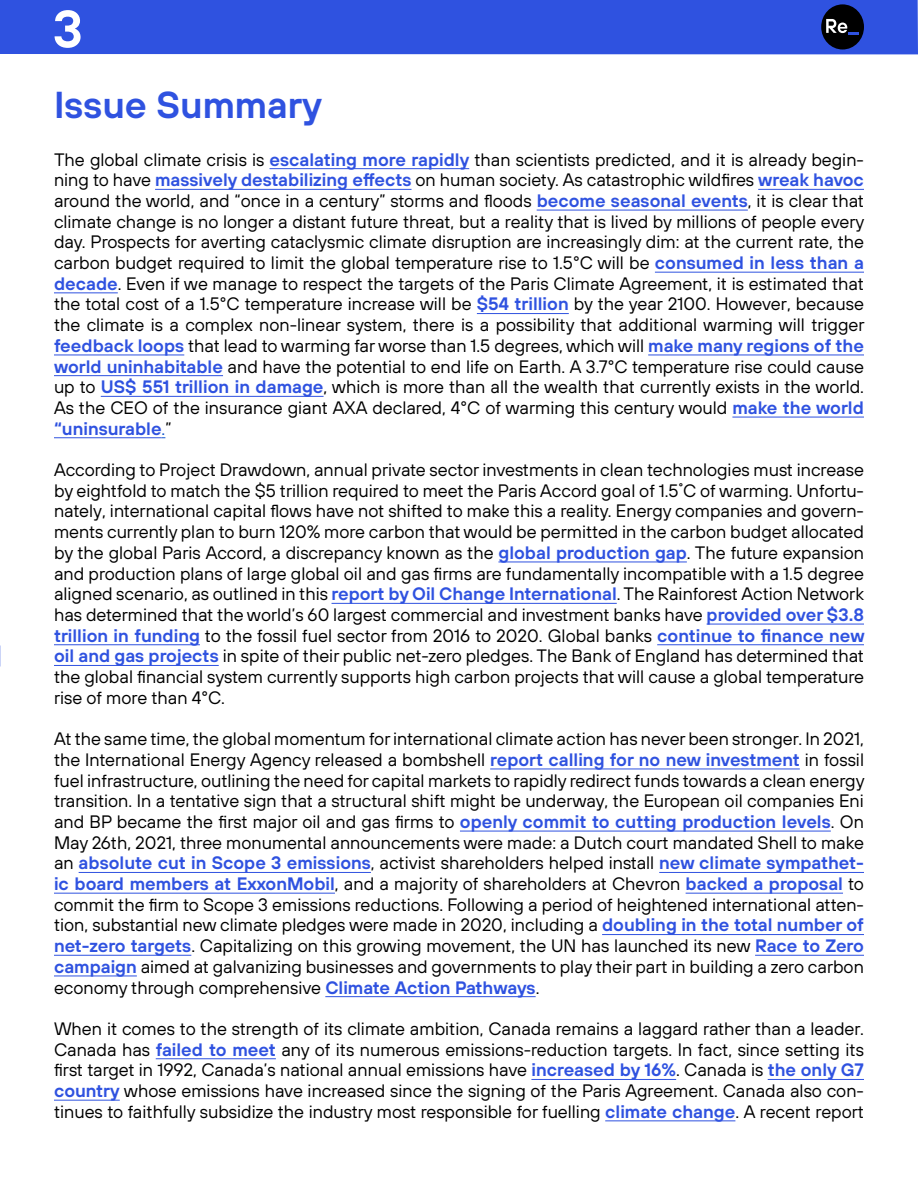
<style>
.page{position:relative;width:918px;height:1188px;background:#fff}
.page>*{position:absolute;margin:0;border:0;box-sizing:border-box;transform-origin:0 0}
.t1{font:600 52.5px "TT Hoves";color:#fff}
.t2{font:600 37.5px "TT Hoves";color:#2f52e0}
.t3{font:18px/20.7px "TT Hoves";color:#000;text-align:justify}
.s1{font-weight:600;color:#2f52e0}
.s2{color:#15c}
</style>
<div class="page">
<div style="left:0;top:0;width:918px;height:54px;background:#2f52e0"></div>
<hr style="left:270px;top:168px;width:199px;height:1px;background:#2f52e0">
<hr style="left:155px;top:189px;width:257px;height:1px;background:#2f52e0">
<hr style="left:758px;top:189px;width:106px;height:1px;background:#2f52e0">
<hr style="left:537px;top:210px;width:211px;height:1px;background:#2f52e0">
<hr style="left:655px;top:272px;width:209px;height:1px;background:#2f52e0">
<hr style="left:54px;top:292px;width:64px;height:1px;background:#2f52e0">
<hr style="left:477px;top:313px;width:92px;height:1px;background:#2f52e0">
<hr style="left:54px;top:355px;width:130px;height:1px;background:#2f52e0">
<hr style="left:648px;top:355px;width:216px;height:1px;background:#2f52e0">
<hr style="left:54px;top:375px;width:169px;height:1px;background:#2f52e0">
<hr style="left:101px;top:396px;width:223px;height:1px;background:#2f52e0">
<hr style="left:732px;top:417px;width:132px;height:1px;background:#2f52e0">
<hr style="left:54px;top:437px;width:108px;height:1px;background:#2f52e0">
<hr style="left:498px;top:562px;width:189px;height:1px;background:#2f52e0">
<hr style="left:332px;top:603px;width:285px;height:1px;background:#2f52e0">
<hr style="left:707px;top:624px;width:157px;height:1px;background:#2f52e0">
<hr style="left:54px;top:644px;width:146px;height:1px;background:#2f52e0">
<hr style="left:657px;top:644px;width:207px;height:1px;background:#2f52e0">
<hr style="left:54px;top:665px;width:165px;height:1px;background:#2f52e0">
<hr style="left:490px;top:769px;width:310px;height:1px;background:#2f52e0">
<hr style="left:460px;top:831px;width:371px;height:1px;background:#2f52e0">
<hr style="left:79px;top:872px;width:292px;height:1px;background:#2f52e0">
<hr style="left:659px;top:872px;width:205px;height:1px;background:#2f52e0">
<hr style="left:54px;top:893px;width:281px;height:1px;background:#2f52e0">
<hr style="left:686px;top:893px;width:157px;height:1px;background:#2f52e0">
<hr style="left:602px;top:934px;width:262px;height:1px;background:#2f52e0">
<hr style="left:54px;top:955px;width:137px;height:1px;background:#2f52e0">
<hr style="left:755px;top:955px;width:109px;height:1px;background:#2f52e0">
<hr style="left:54px;top:976px;width:83px;height:1px;background:#2f52e0">
<hr style="left:325px;top:996px;width:211px;height:1px;background:#2f52e0">
<hr style="left:156px;top:1058px;width:120px;height:1px;background:#2f52e0">
<hr style="left:531px;top:1079px;width:145px;height:1px;background:#2f52e0">
<hr style="left:768px;top:1079px;width:96px;height:1px;background:#2f52e0">
<hr style="left:54px;top:1100px;width:66px;height:1px;background:#2f52e0">
<hr style="left:605px;top:1120px;width:130px;height:1px;background:#2f52e0">
<div style="left:821px;top:4px;width:43px;height:46px;background:#000;border-radius:50%"></div>
<svg style="left:826px;top:19px;width:33px;height:16px"></svg>
<h1 class="t1" style="left:53px;top:-6px;width:32px">3</h1>
<h2 class="t2" style="left:54px;top:80px;width:270px">Issue Summary</h2>
<p class="t3" style="left:54px;top:149px;width:812px">The global climate crisis is <span class="s1">escalating more rapidly</span> than scientists predicted, and it is already begin&shy;ning to have <span class="s1">massively destabilizing effects</span> on human society. As catastrophic wildfires <span class="s1">wreak havoc </span>around the world, and “once in a century” storms and floods <span class="s1">become seasonal events</span>, it is clear that climate change is no longer a distant future threat, but a reality that is lived by millions of people every day. Prospects for averting cataclysmic climate disruption are increasingly dim: at the current rate, the carbon budget required to limit the global temperature rise to 1.5°C will be <span class="s1">consumed in less than a decade</span>. Even if we manage to respect the targets of the Paris Climate Agreement, it is estimated that the total cost of a 1.5°C temperature increase will be <span class="s1">$54 trillion</span> by the year 2100. However, because the climate is a complex non-linear system, there is a possibility that additional warming will trigger <span class="s1">feedback loops</span> that lead to warming far worse than 1.5 degrees, which will <span class="s1">make many regions of the world uninhabitable</span> and have the potential to end life on Earth. A 3.7°C temperature rise could cause up to <span class="s1">US$ 551 trillion in damage</span>, which is more than all the wealth that currently exists in the world.<br>As the CEO of the insurance giant AXA declared, 4°C of warming this century would <span class="s1">make the world “uninsurable</span><span class="s2">.</span>”</p>
<p class="t3" style="left:54px;top:459px;width:812px">According to Project Drawdown, annual private sector investments in clean technologies must increase by eightfold to match the $5 trillion required to meet the Paris Accord goal of 1.5˚C of warming. Unfortu&shy;nately, international capital flows have not shifted to make this a reality. Energy companies and govern&shy;ments currently plan to burn 120% more carbon that would be permitted in the carbon budget allocated by the global Paris Accord, a discrepancy known as the <span class="s1">global production gap</span>. The future expansion and production plans of large global oil and gas firms are fundamentally incompatible with a 1.5 degree aligned scenario, as outlined in this <span class="s1">report by Oil Change International</span>. The Rainforest Action Network has determined that the world’s 60 largest commercial and investment banks have <span class="s1">provided over $3.8 trillion in funding</span> to the fossil fuel sector from 2016 to 2020. Global banks <span class="s1">continue to finance new oil and gas projects</span> in spite of their public net-zero pledges. The Bank of England has determined that the global financial system currently supports high carbon projects that will cause a global temperature rise of more than 4°C.</p>
<p class="t3" style="left:54px;top:728px;width:812px">At the same time, the global momentum for international climate action has never been stronger. In 2021, the International Energy Agency released a bombshell <span class="s1">report calling for no new investment</span> in fossil fuel infrastructure, outlining the need for capital markets to rapidly redirect funds towards a clean energy transition. In a tentative sign that a structural shift might be underway, the European oil companies Eni and BP became the first major oil and gas firms to <span class="s1">openly commit to cutting production levels</span>. On May 26th, 2021, three monumental announcements were made: a Dutch court mandated Shell to make an <span class="s1">absolute cut in Scope 3 emissions</span>, activist shareholders helped install <span class="s1">new climate sympathet&shy;ic board members at ExxonMobil</span>, and a majority of shareholders at Chevron <span class="s1">backed a proposal</span> to commit the firm to Scope 3 emissions reductions. Following a period of heightened international atten&shy;tion, substantial new climate pledges were made in 2020, including a <span class="s1">doubling in the total number of net-zero targets</span>. Capitalizing on this growing movement, the UN has launched its new <span class="s1">Race to Zero campaign</span> aimed at galvanizing businesses and governments to play their part in building a zero carbon economy through comprehensive <span class="s1">Climate Action Pathways</span>.</p>
<p class="t3" style="left:54px;top:1018px;width:812px">When it comes to the strength of its climate ambition, Canada remains a laggard rather than a leader.<br>Canada has <span class="s1">failed to meet</span> any of its numerous emissions-reduction targets. In fact, since setting its first target in 1992, Canada’s national annual emissions have <span class="s1">increased by 16%</span>. Canada is <span class="s1">the only G7 country</span> whose emissions have increased since the signing of the Paris Agreement. Canada also con&shy;tinues to faithfully subsidize the industry most responsible for fuelling <span class="s1">climate change</span>. A recent report</p>
</div>
